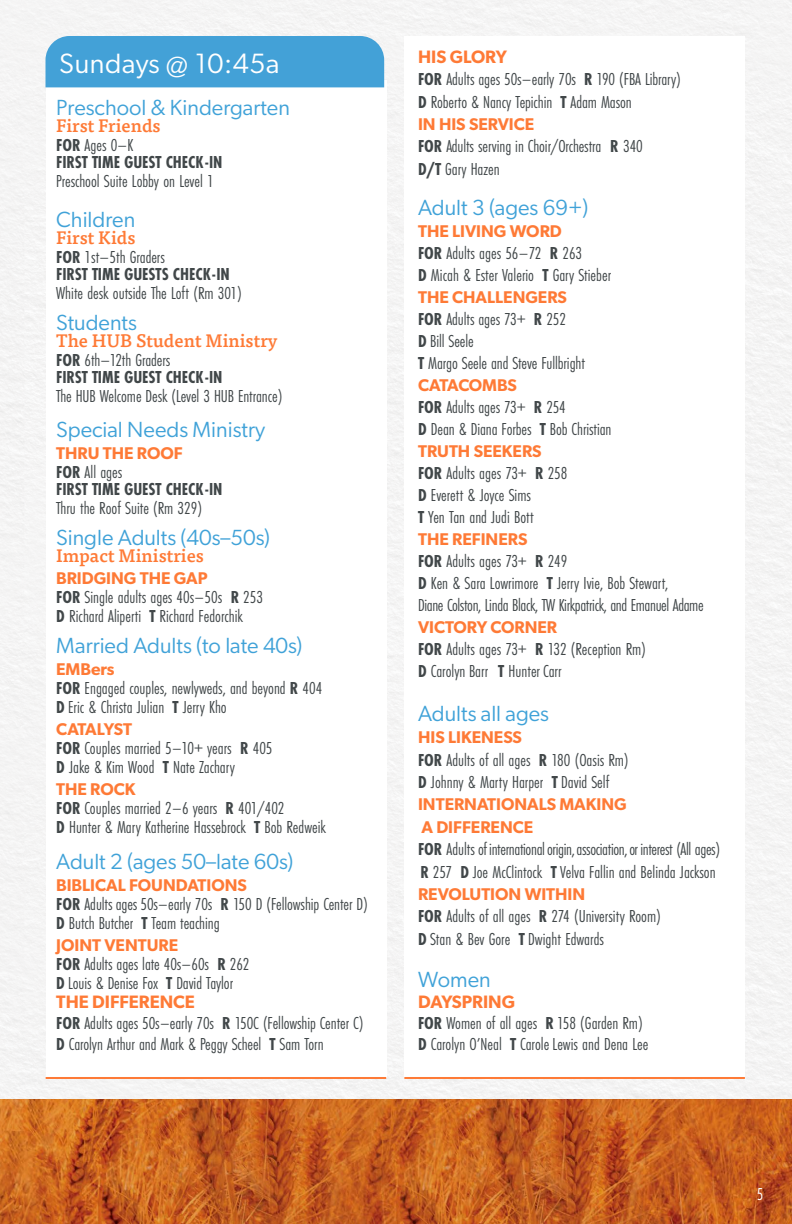
<style>
.page{position:relative;width:792px;height:1224px;background:#fff}
.page>*{position:absolute;margin:0;border:0;box-sizing:border-box;transform-origin:0 0}
.t1{font:28px "Gibson";letter-spacing:.02em;color:#fff}
.t2{font:22px "Gibson";color:#40a2d8}
.t3{font:18px/22px "Futura PT Cond";letter-spacing:-.005em;color:#414749}
.t4{font:700 18px/17px "Futura PT Cond";letter-spacing:-.005em;color:#414749}
.t5{font:500 18px "Tisa Pro";color:#fe7a36}
.t6{font:600 18px "Gibson";color:#fe7a36}
.t7{font:18px "Futura PT Cond";color:#fff}
.t8{font:600 17px/22.4px "Gibson";color:#fe7a36}
.t9{font:600 17px "Gibson";letter-spacing:-.02em;color:#fe7a36}
.t10{font:600 17px "Gibson";letter-spacing:-.035em;color:#fe7a36}
.s1{font-weight:400}
.s2{font-weight:700}
</style>
<div class="page">
<div style="left:0;top:0;width:792px;height:1100px;background:#f5f4f4"></div>
<svg style="left:0;top:1100px;width:792px;height:124px;background:#c46020"></svg>
<div style="left:46px;top:81px;width:340px;height:997px;background:#fff"></div>
<div style="left:405px;top:36px;width:340px;height:1042px;background:#fff"></div>
<hr style="left:46px;top:1077px;width:340px;height:2px;background:#fe7a36">
<hr style="left:404px;top:1077px;width:341px;height:2px;background:#fe7a36">
<div style="left:46px;top:36px;width:338px;height:51px;background:#43a1d7"></div>
<h1 class="t1" style="left:59px;top:46px;width:222px">Sundays @ 10:45a</h1>
<p class="t2" style="left:56px;top:94px;width:235px">Preschool &amp; Kindergarten</p>
<p class="t5" style="left:56px;top:112px;width:106px">First Friends</p>
<p class="t4" style="left:56px;top:136px;width:168px">FOR <span class="s1">Ages 0–K<br></span>FIRST TIME GUEST CHECK-IN</p>
<p class="t3" style="left:56px;top:170px;width:159px">Preschool Suite Lobby on Level 1</p>
<p class="t2" style="left:56px;top:206px;width:81px">Children</p>
<p class="t5" style="left:56px;top:224px;width:81px">First Kids</p>
<p class="t4" style="left:56px;top:248px;width:175px">FOR <span class="s1">1st–5th Graders<br></span>FIRST TIME GUESTS CHECK-IN</p>
<p class="t3" style="left:56px;top:282px;width:187px">White desk outside The Loft (Rm 301)</p>
<p class="t2" style="left:56px;top:309px;width:82px">Students</p>
<p class="t5" style="left:56px;top:327px;width:223px">The HUB Student Ministry</p>
<p class="t4" style="left:56px;top:351px;width:168px">FOR <span class="s1">6th–12th Graders<br></span>FIRST TIME GUEST CHECK-IN</p>
<p class="t3" style="left:56px;top:385px;width:228px">The HUB Welcome Desk (Level 3 HUB Entrance)</p>
<p class="t2" style="left:56px;top:416px;width:210px">Special Needs Ministry</p>
<p class="t8" style="left:56px;top:441px;width:128px">THRU THE ROOF</p>
<p class="t4" style="left:56px;top:463px;width:168px">FOR <span class="s1">All ages<br></span>FIRST TIME GUEST CHECK-IN</p>
<p class="t3" style="left:56px;top:497px;width:147px">Thru the Roof Suite (Rm 329)</p>
<p class="t2" style="left:56px;top:524px;width:215px">Single Adults (40s–50s)</p>
<p class="t5" style="left:56px;top:542px;width:149px">Impact Ministries</p>
<p class="t8" style="left:56px;top:566px;width:153px">BRIDGING THE GAP</p>
<p class="t3" style="left:56px;top:587px;width:208px;line-height:19px"><span class="s2">FOR</span> Single adults ages 40s–50s <span class="s2">R</span> 253<br><span class="s2">D</span> Richard Aliperti <span class="s2">T</span> Richard Fedorchik</p>
<p class="t2" style="left:56px;top:632px;width:248px">Married Adults (to late 40s)</p>
<p class="t8" style="left:56px;top:657px;width:60px">EMBers</p>
<p class="t3" style="left:56px;top:678px;width:268px;line-height:19px"><span class="s2">FOR</span> Engaged couples, newlyweds, and beyond <span class="s2">R</span> 404<br><span class="s2">D</span> Eric &amp; Christa Julian <span class="s2">T</span> Jerry Kho</p>
<p class="t10" style="left:56px;top:719px;width:77px">CATALYST</p>
<p class="t3" style="left:56px;top:738px;width:218px;line-height:19px"><span class="s2">FOR</span> Couples married 5–10+ years <span class="s2">R</span> 405<br><span class="s2">D</span> Jake &amp; Kim Wood <span class="s2">T</span> Nate Zachary</p>
<p class="t8" style="left:56px;top:777px;width:81px">THE ROCK</p>
<p class="t3" style="left:56px;top:798px;width:271px;line-height:19px"><span class="s2">FOR</span> Couples married 2–6 years <span class="s2">R</span> 401/402<br><span class="s2">D</span> Hunter &amp; Mary Katherine Hassebrock <span class="s2">T</span> Bob Redweik</p>
<p class="t2" style="left:56px;top:848px;width:239px">Adult 2 (ages 50–late 60s)</p>
<p class="t8" style="left:56px;top:873px;width:192px">BIBLICAL FOUNDATIONS</p>
<p class="t3" style="left:56px;top:894px;width:313px;line-height:19px"><span class="s2">FOR</span> Adults ages 50s–early 70s <span class="s2">R</span> 150 D (Fellowship Center D)<br><span class="s2">D</span> Butch Butcher <span class="s2">T</span> Team teaching</p>
<p class="t8" style="left:56px;top:933px;width:123px">JOINT VENTURE</p>
<p class="t3" style="left:56px;top:954px;width:195px;line-height:19px"><span class="s2">FOR</span> Adults ages late 40s–60s <span class="s2">R</span> 262<br><span class="s2">D</span> Louis &amp; Denise Fox <span class="s2">T</span> David Taylor</p>
<p class="t6" style="left:56px;top:991px;width:140px">THE DIFFERENCE</p>
<p class="t3" style="left:56px;top:1012px;width:309px;line-height:21px"><span class="s2">FOR</span> Adults ages 50s–early 70s <span class="s2">R</span> 150C (Fellowship Center C)<br><span class="s2">D</span> Carolyn Arthur and Mark &amp; Peggy Scheel <span class="s2">T</span> Sam Torn</p>
<p class="t6" style="left:418px;top:46px;width:90px">HIS GLORY</p>
<p class="t3" style="left:418px;top:68px;width:264px"><span class="s2">FOR</span> Adults ages 50s–early 70s <span class="s2">R</span> 190 (FBA Library)<br><span class="s2">D</span> Roberto &amp; Nancy Tepichin <span class="s2">T</span> Adam Mason</p>
<p class="t8" style="left:418px;top:113px;width:118px">IN HIS SERVICE</p>
<p class="t3" style="left:418px;top:135px;width:226px"><span class="s2">FOR</span> Adults serving in Choir/Orchestra <span class="s2">R</span> 340<br><span class="s2">D/T</span> Gary Hazen</p>
<p class="t2" style="left:418px;top:194px;width:172px">Adult 3 (ages 69+)</p>
<p class="t8" style="left:418px;top:219px;width:145px">THE LIVING WORD</p>
<p class="t3" style="left:418px;top:242px;width:195px"><span class="s2">FOR</span> Adults ages 56–72 <span class="s2">R</span> 263<br><span class="s2">D</span> Micah &amp; Ester Valerio <span class="s2">T</span> Gary Stieber</p>
<p class="t8" style="left:418px;top:285px;width:150px">THE CHALLENGERS</p>
<p class="t3" style="left:418px;top:308px;width:168px"><span class="s2">FOR</span> Adults ages 73+ <span class="s2">R</span> 252<br><span class="s2">D</span> Bill Seele<br><span class="s2">T</span> Margo Seele and Steve Fullbright</p>
<p class="t9" style="left:418px;top:375px;width:100px">CATACOMBS</p>
<p class="t3" style="left:418px;top:396px;width:195px"><span class="s2">FOR</span> Adults ages 73+ <span class="s2">R</span> 254<br><span class="s2">D</span> Dean &amp; Diana Forbes <span class="s2">T</span> Bob Christian</p>
<p class="t8" style="left:418px;top:439px;width:125px">TRUTH SEEKERS</p>
<p class="t3" style="left:418px;top:462px;width:151px"><span class="s2">FOR</span> Adults ages 73+ <span class="s2">R</span> 258<br><span class="s2">D</span> Everett &amp; Joyce Sims<br><span class="s2">T</span> Yen Tan and Judi Bott</p>
<p class="t8" style="left:418px;top:527px;width:111px">THE REFINERS</p>
<p class="t3" style="left:418px;top:550px;width:287px"><span class="s2">FOR</span> Adults ages 73+ <span class="s2">R</span> 249<br><span class="s2">D</span> Ken &amp; Sara Lowrimore <span class="s2">T</span> Jerry Ivie, Bob Stewart,<br>Diane Colston, Linda Black, TW Kirkpatrick, and Emanuel Adame</p>
<p class="t8" style="left:418px;top:615px;width:141px">VICTORY CORNER</p>
<p class="t3" style="left:418px;top:638px;width:229px"><span class="s2">FOR</span> Adults ages 73+ <span class="s2">R</span> 132 (Reception Rm)<br><span class="s2">D</span> Carolyn Barr <span class="s2">T</span> Hunter Carr</p>
<p class="t2" style="left:418px;top:700px;width:133px">Adults all ages</p>
<p class="t8" style="left:418px;top:726px;width:105px">HIS LIKENESS</p>
<p class="t3" style="left:418px;top:748px;width:212px"><span class="s2">FOR</span> Adults of all ages <span class="s2">R</span> 180 (Oasis Rm)<br><span class="s2">D</span> Johnny &amp; Marty Harper <span class="s2">T</span> David Self</p>
<p class="t8" style="left:418px;top:793px;width:210px">INTERNATIONALS MAKING<br>A DIFFERENCE</p>
<p class="t3" style="left:418px;top:838px;width:303px"><span class="s2">FOR</span> Adults of international origin, association, or interest (All ages)<br><span class="s2">R</span> 257 <span class="s2">D</span> Joe McClintock <span class="s2">T</span> Velva Fallin and Belinda Jackson</p>
<p class="t8" style="left:418px;top:883px;width:169px">REVOLUTION WITHIN</p>
<p class="t3" style="left:418px;top:905px;width:244px"><span class="s2">FOR</span> Adults of all ages <span class="s2">R</span> 274 (University Room)<br><span class="s2">D</span> Stan &amp; Bev Gore <span class="s2">T</span> Dwight Edwards</p>
<p class="t2" style="left:418px;top:966px;width:74px">Women</p>
<p class="t6" style="left:418px;top:991px;width:99px">DAYSPRING</p>
<p class="t3" style="left:418px;top:1013px;width:232px;line-height:21px"><span class="s2">FOR</span> Women of all ages <span class="s2">R</span> 158 (Garden Rm)<br><span class="s2">D</span> Carolyn O’Neal <span class="s2">T</span> Carole Lewis and Dena Lee</p>
<p class="t7" style="left:757px;top:1183px;width:8px">5</p>
</div>
